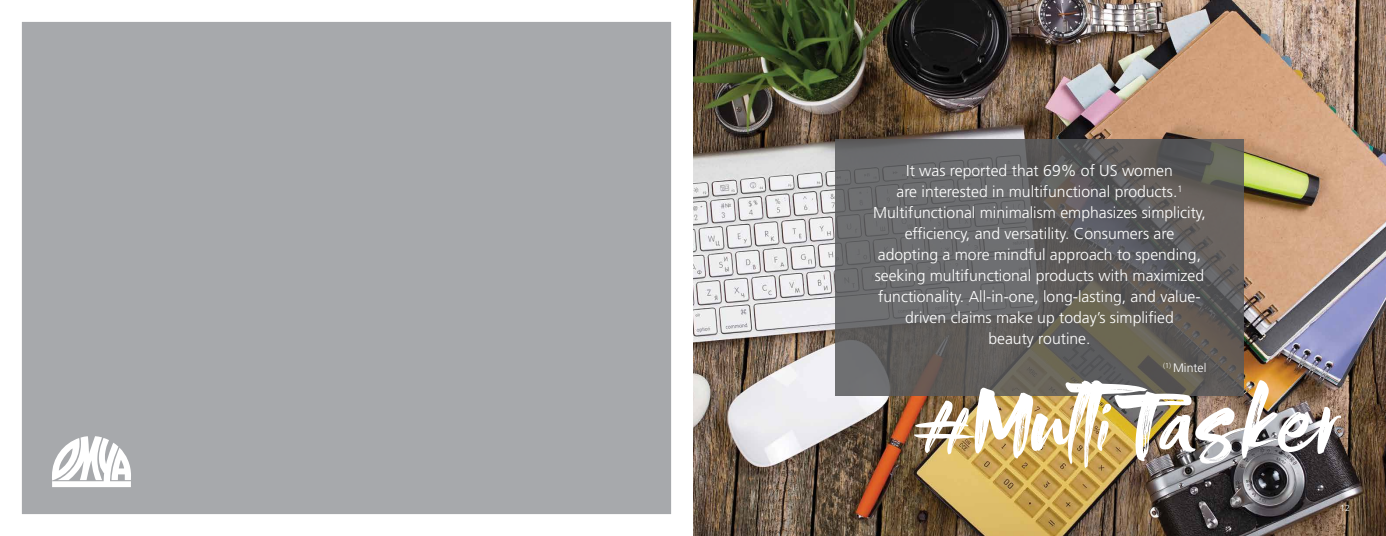
<style>
.page{position:relative;width:1386px;height:536px;background:#fff}
.page>*{position:absolute;margin:0;border:0;box-sizing:border-box;transform-origin:0 0}
.t1{font:70px "Rocked ALT";color:#fff}
.t2{font:300 15.75px/21px "Frutiger LT Std";color:#fff;text-align:center}
.t3{font:300 12.25px "Frutiger LT Std";color:#fff}
.t4{font:300 8.75px "Frutiger LT Std";color:#fff}
</style>
<div class="page">
<img style="left:693px;top:0;width:693px;height:536px">
<svg style="left:835px;top:139px;width:409px;height:257px;background:#636160"></svg>
<div style="left:11px;top:11px;width:671px;height:514px;background:#a7a9ac"></div>
<div style="left:0;top:0;width:693px;height:536px;border:22px solid #fff"></div>
<svg style="left:52px;top:436px;width:79px;height:51px"></svg>
<p class="t2" style="left:873px;top:160px;width:334px">It was reported that 69% of US women<br>are interested in multifunctional products.<sup>1<br></sup>Multifunctional minimalism emphasizes simplicity, efficiency, and versatility. Consumers are adopting a more mindful approach to spending, seeking multifunctional products with maximized functionality. All-in-one, long-lasting, and value&shy;driven claims make up today’s simplified<br>beauty routine.</p>
<p class="t3" style="left:1163px;top:360px;width:45px"><sup>(1)</sup> Mintel</p>
<h1 class="t1" style="left:914px;top:384px;width:429px">#MultiTasker</h1>
<p class="t4" style="left:1340px;top:503px;width:11px">12</p>
</div>
